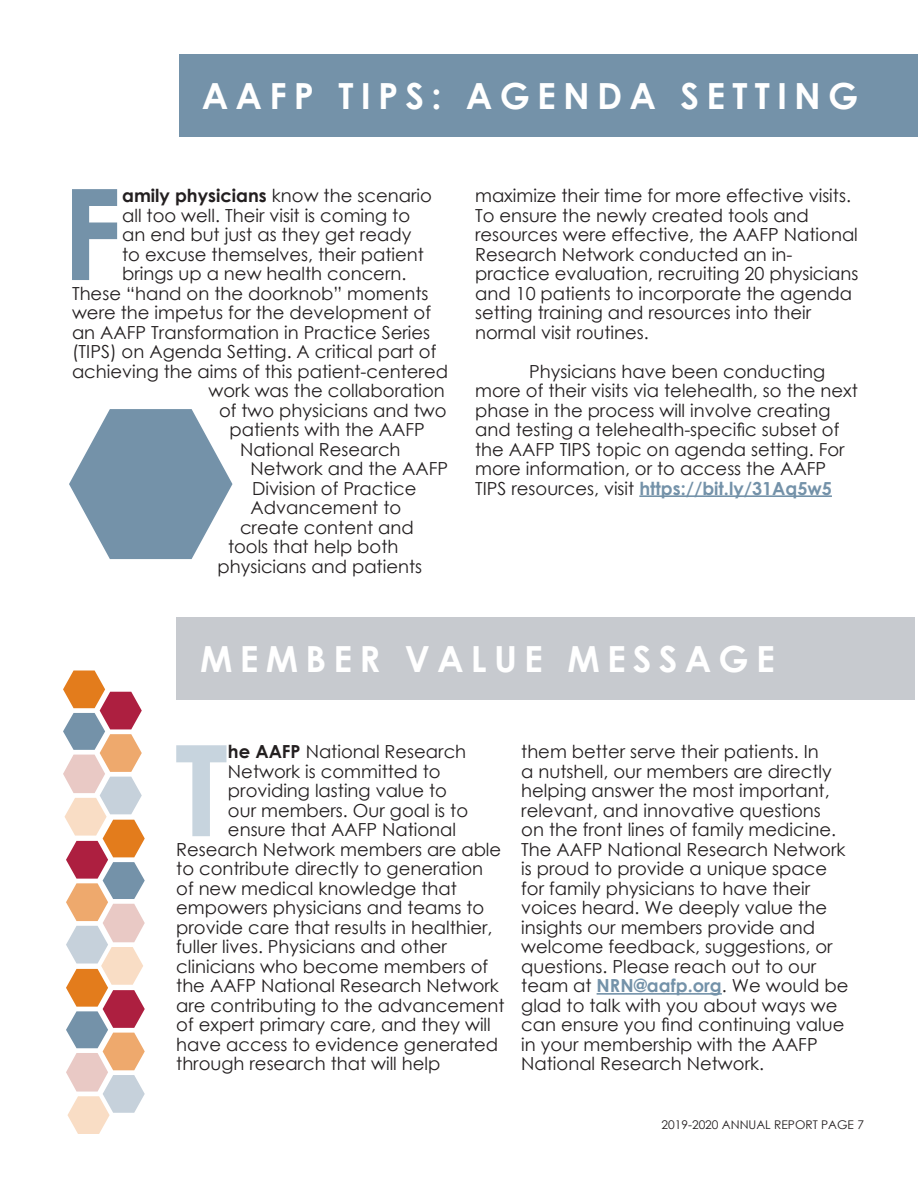
<style>
.page{position:relative;width:918px;height:1188px;background:#fff}
.page>*{position:absolute;margin:0;border:0;box-sizing:border-box;transform-origin:0 0}
.t1{font:700 126.6px "Century Gothic";color:#c7d4de}
.t2{font:700 126.6px "Century Gothic";color:#7492a9}
.t3{font:700 36px "Century Gothic";letter-spacing:.2em;color:#fff}
.t4{font:18px/19.5px "Century Gothic";color:#231f20}
.t5{font:700 18px "Century Gothic";color:#231f20}
.t6{font:12px "Century Gothic";color:#231f20}
.s1{font-weight:400}
.s2{font-weight:700;color:#7492a9}
.s3{font-weight:700}
</style>
<div class="page">
<div style="left:179px;top:54px;width:739px;height:82px;background:#7492a9"></div>
<hr style="left:597px;top:993px;width:125px;height:2px;background:#7492a9">
<hr style="left:639px;top:495px;width:193px;height:2px;background:#7492a9">
<svg style="left:63px;top:670px;width:82px;height:464px"></svg>
<svg style="left:69px;top:409px;width:163px;height:150px"></svg>
<div style="left:176px;top:617px;width:739px;height:83px;background:#c7cacf"></div>
<p class="t3" style="left:202px;top:68px;width:658px">AAFP TIPS: AGENDA SETTING</p>
<p class="t2" style="left:61px;top:138px;width:62px">F</p>
<p class="t5" style="left:122px;top:182px;width:311px">amily physicians <span class="s1">know the scenario</span></p>
<p class="t4" style="left:122px;top:205px;width:290px">all too well. Their visit is coming to</p>
<p class="t4" style="left:122px;top:225px;width:291px">an end but just as they get ready</p>
<p class="t4" style="left:122px;top:244px;width:303px">to excuse themselves, their patient</p>
<p class="t4" style="left:122px;top:264px;width:286px">brings up a new health concern.</p>
<p class="t4" style="left:72px;top:283px;width:358px">These “hand on the doorknob” moments</p>
<p class="t4" style="left:72px;top:303px;width:361px">were the impetus for the development of</p>
<p class="t4" style="left:72px;top:322px;width:360px">an AAFP Transformation in Practice Series</p>
<p class="t4" style="left:72px;top:342px;width:366px">(TIPS) on Agenda Setting. A critical part of</p>
<p class="t4" style="left:72px;top:361px;width:378px">achieving the aims of this patient-centered</p>
<p class="t4" style="left:209px;top:381px;width:238px">work was the collaboration</p>
<p class="t4" style="left:219px;top:400px;width:229px">of two physicians and two</p>
<p class="t4" style="left:230px;top:420px;width:197px">patients with the AAFP</p>
<p class="t4" style="left:240px;top:439px;width:162px">National Research</p>
<p class="t4" style="left:251px;top:459px;width:199px">Network and the AAFP</p>
<p class="t4" style="left:252px;top:478px;width:166px">Division of Practice</p>
<p class="t4" style="left:251px;top:498px;width:152px">Advancement to</p>
<p class="t4" style="left:240px;top:517px;width:175px">create content and</p>
<p class="t4" style="left:228px;top:537px;width:172px">tools that help both</p>
<p class="t4" style="left:218px;top:556px;width:206px">physicians and patients</p>
<p class="t4" style="left:475px;top:186px;width:385px">maximize their time for more effective visits.<br>To ensure the newly created tools and resources were effective, the AAFP National Research Network conducted an in&shy;practice evaluation, recruiting 20 physicians and 10 patients to incorporate the agenda setting training and resources into their normal visit routines.</p>
<p class="t4" style="left:475px;top:361px;width:384px;text-indent:54px">Physicians have been conducting more of their visits via telehealth, so the next phase in the process will involve creating and testing a telehealth-specific subset of the AAFP TIPS topic on agenda setting. For more information, or to access the AAFP TIPS resources, visit <span class="s2">https://bit.ly/31Aq5w5</span></p>
<p class="t3" style="left:200px;top:631px;width:576px">MEMBER VALUE MESSAGE</p>
<p class="t1" style="left:175px;top:694px;width:55px">T</p>
<p class="t4" style="left:228px;top:742px;width:240px"><span class="s3">he AAFP</span> National Research</p>
<p class="t4" style="left:228px;top:761px;width:214px">Network is committed to</p>
<p class="t4" style="left:228px;top:781px;width:221px">providing lasting value to</p>
<p class="t4" style="left:228px;top:800px;width:242px">our members. Our goal is to</p>
<p class="t4" style="left:228px;top:820px;width:230px">ensure that AAFP National</p>
<p class="t4" style="left:176px;top:839px;width:327px">Research Network members are able</p>
<p class="t4" style="left:176px;top:859px;width:309px">to contribute directly to generation</p>
<p class="t4" style="left:176px;top:878px;width:282px">of new medical knowledge that</p>
<p class="t4" style="left:176px;top:898px;width:310px">empowers physicians and teams to</p>
<p class="t4" style="left:176px;top:917px;width:318px">provide care that results in healthier,</p>
<p class="t4" style="left:176px;top:937px;width:272px">fuller lives. Physicians and other</p>
<p class="t4" style="left:176px;top:956px;width:313px">clinicians who become members of</p>
<p class="t4" style="left:176px;top:976px;width:324px">the AAFP National Research Network</p>
<p class="t4" style="left:176px;top:995px;width:330px">are contributing to the advancement</p>
<p class="t4" style="left:176px;top:1015px;width:316px">of expert primary care, and they will</p>
<p class="t4" style="left:176px;top:1034px;width:324px">have access to evidence generated</p>
<p class="t4" style="left:176px;top:1054px;width:266px">through research that will help</p>
<p class="t4" style="left:521px;top:742px;width:329px">them better serve their patients. In<br>a nutshell, our members are directly helping answer the most important, relevant, and innovative questions<br>on the front lines of family medicine.<br>The AAFP National Research Network is proud to provide a unique space for family physicians to have their voices heard. We deeply value the insights our members provide and welcome feedback, suggestions, or questions. Please reach out to our team at <span class="s2">NRN@aafp.org</span>. We would be glad to talk with you about ways we can ensure you find continuing value in your membership with the AAFP National Research Network.</p>
<p class="t6" style="left:661px;top:1116px;width:204px">2019-2020 ANNUAL REPORT PAGE 7</p>
</div>
